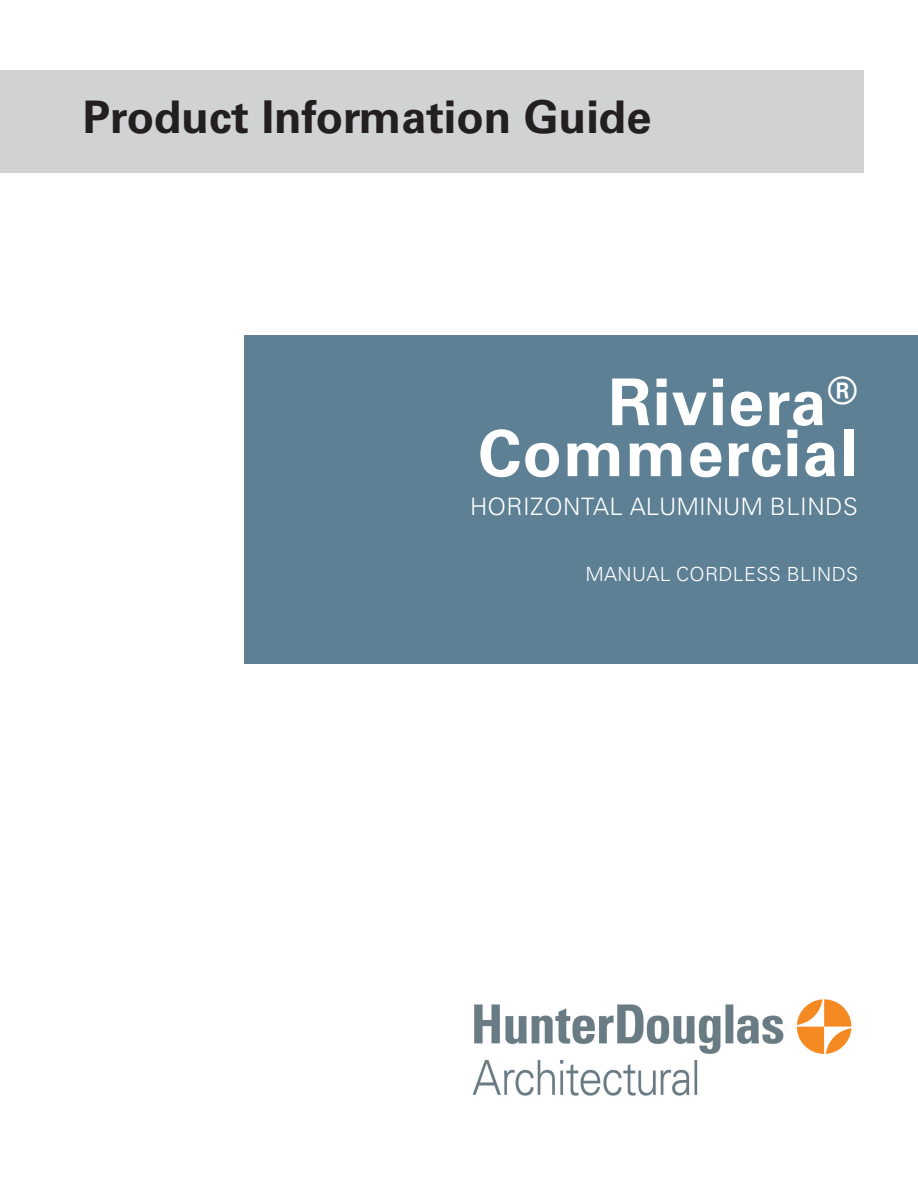
<style>
.page{position:relative;width:918px;height:1188px;background:#fff}
.page>*{position:absolute;margin:0;border:0;box-sizing:border-box;transform-origin:0 0}
.t1{font:700 64.5px/51px "Univers LT Std";letter-spacing:.02em;color:#fff;text-align:right}
.t2{font:700 45px "Univers LT Std";color:#231f20}
.t3{font:300 24px "Univers LT Std";letter-spacing:.02em;color:#fff}
.t4{font:300 19.5px "Univers LT Std";letter-spacing:.02em;color:#fff}
</style>
<div class="page">
<div style="left:0;top:70px;width:864px;height:103px;background:#d1d2d4"></div>
<div style="left:245px;top:335px;width:673px;height:329px;background:#5d8095"></div>
<img style="left:472px;top:999px;width:380px;height:97px">
<h2 class="t2" style="left:83px;top:91px;width:570px">Product Information Guide</h2>
<h1 class="t1" style="left:478px;top:377px;width:381px">Riviera<sup>®<br></sup>Commercial</h1>
<p class="t3" style="left:470px;top:492px;width:389px">HORIZONTAL ALUMINUM BLINDS</p>
<p class="t4" style="left:585px;top:562px;width:274px">MANUAL CORDLESS BLINDS</p>
</div>
